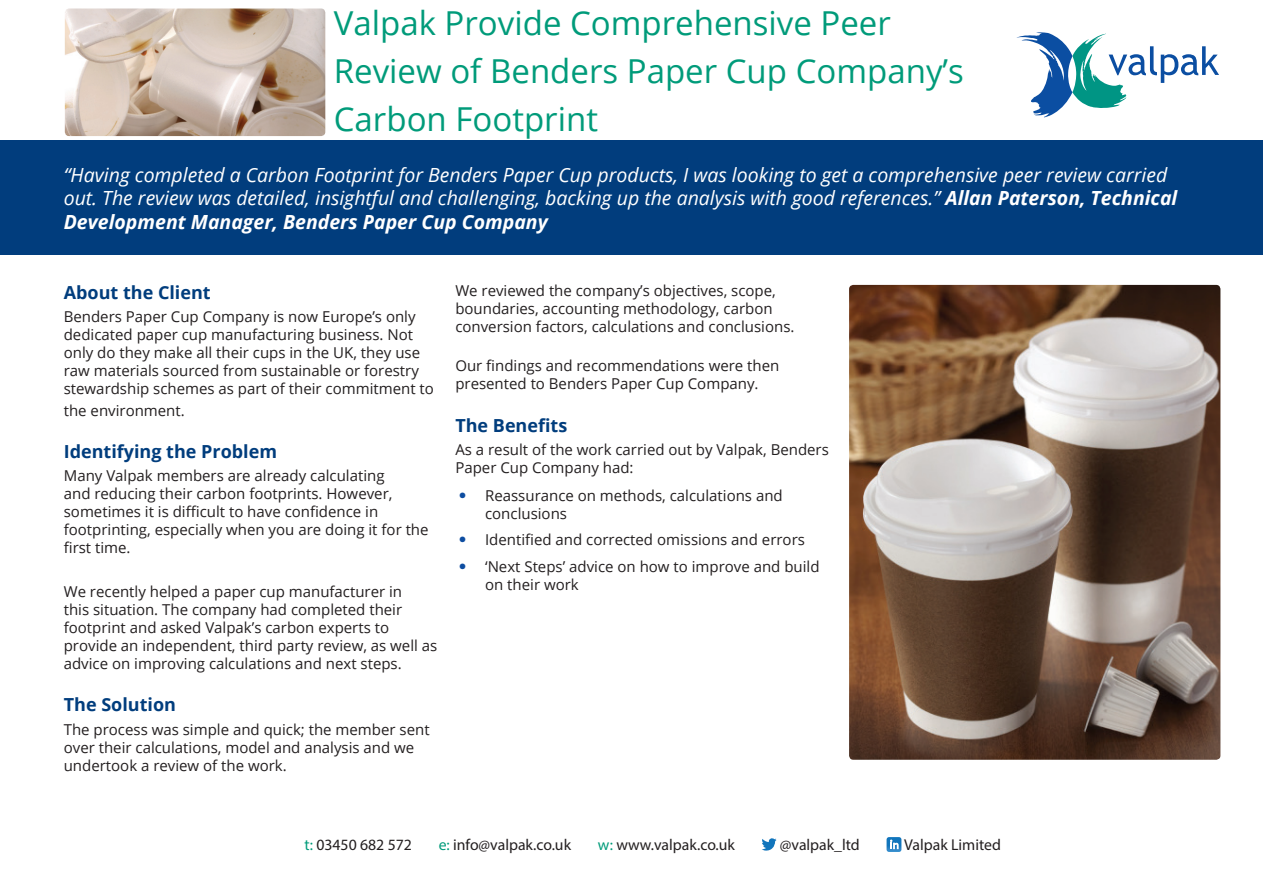
<style>
.page{position:relative;width:1263px;height:893px;background:#fff}
.page>*{position:absolute;margin:0;border:0;box-sizing:border-box;transform-origin:0 0}
.t1{font:33px/48px "Open Sans";color:#009b7a}
.t2{font:italic 19.5px/23.4px "Open Sans";color:#fff}
.t3{font:700 18px "Open Sans";color:#013d7d}
.t4{font:15.75px "Myriad Pro";color:#231f20}
.t5{font:15px/18px "Open Sans";color:#231f20}
.s1{font-weight:700}
.s2{font-family:"Calibri";font-size:18px;color:#0d4da1}
.s3{color:#009b7a}
</style>
<div class="page">
<div style="left:0;top:140px;width:1263px;height:115px;background:#013d7d"></div>
<svg style="left:762px;top:838px;width:14px;height:13px"></svg>
<svg style="left:886px;top:837px;width:15px;height:15px"></svg>
<svg style="left:1017px;top:32px;width:202px;height:85px"></svg>
<img style="left:849px;top:285px;width:371px;height:475px">
<img style="left:65px;top:9px;width:260px;height:127px">
<h1 class="t1" style="left:334px;top:-2px;width:632px">Valpak Provide Comprehensive Peer<br>Review of Benders Paper Cup Company’s<br>Carbon Footprint</h1>
<p class="t2" style="left:64px;top:162px;width:1115px">“Having completed a Carbon Footprint for Benders Paper Cup products, I was looking to get a comprehensive peer review carried out. The review was detailed, insightful and challenging, backing up the analysis with good references.” <span class="s1">Allan Paterson, Technical<br>Development Manager, Benders Paper Cup Company</span></p>
<p class="t3" style="left:64px;top:279px;width:148px">About the Client</p>
<p class="t5" style="left:64px;top:307px;width:372px">Benders Paper Cup Company is now Europe’s only dedicated paper cup manufacturing business. Not only do they make all their cups in the UK, they use raw materials sourced from sustainable or forestry stewardship schemes as part of their commitment to</p>
<p class="t5" style="left:64px;top:401px;width:123px">the environment.</p>
<p class="t3" style="left:64px;top:439px;width:215px">Identifying the Problem</p>
<p class="t5" style="left:64px;top:467px;width:366px">Many Valpak members are already calculating<br>and reducing their carbon footprints. However, sometimes it is difficult to have confidence in footprinting, especially when you are doing it for the first time.</p>
<p class="t5" style="left:64px;top:582px;width:375px">We recently helped a paper cup manufacturer in<br>this situation. The company had completed their footprint and asked Valpak’s carbon experts to provide an independent, third party review, as well as advice on improving calculations and next steps.</p>
<p class="t3" style="left:64px;top:692px;width:114px">The Solution</p>
<p class="t5" style="left:64px;top:720px;width:367px">The process was simple and quick; the member sent over their calculations, model and analysis and we undertook a review of the work.</p>
<p class="t5" style="left:455px;top:282px;width:341px">We reviewed the company’s objectives, scope, boundaries, accounting methodology, carbon conversion factors, calculations and conclusions.</p>
<p class="t5" style="left:455px;top:357px;width:325px">Our findings and recommendations were then presented to Benders Paper Cup Company.</p>
<p class="t3" style="left:455px;top:413px;width:113px">The Benefits</p>
<p class="t5" style="left:455px;top:440px;width:375px">As a result of the work carried out by Valpak, Benders<br>Paper Cup Company had:</p>
<p class="t5" style="left:485px;top:486px;width:299px;text-indent:-27px"><span class="s2">•</span> Reassurance on methods, calculations and conclusions</p>
<p class="t5" style="left:458px;top:530px;width:348px"><span class="s2">•</span> Identified and corrected omissions and errors</p>
<p class="t5" style="left:485px;top:557px;width:336px;text-indent:-27px"><span class="s2">•</span> ‘Next Steps’ advice on how to improve and build on their work</p>
<p class="t4" style="left:305px;top:835px;width:109px"><span class="s3">t:</span> 03450 682 572</p>
<p class="t4" style="left:439px;top:835px;width:134px"><span class="s3">e:</span> info@valpak.co.uk</p>
<p class="t4" style="left:598px;top:835px;width:139px"><span class="s3">w:</span> www.valpak.co.uk</p>
<p class="t4" style="left:780px;top:835px;width:81px">@valpak_ltd</p>
<p class="t4" style="left:904px;top:835px;width:98px">Valpak Limited</p>
</div>
